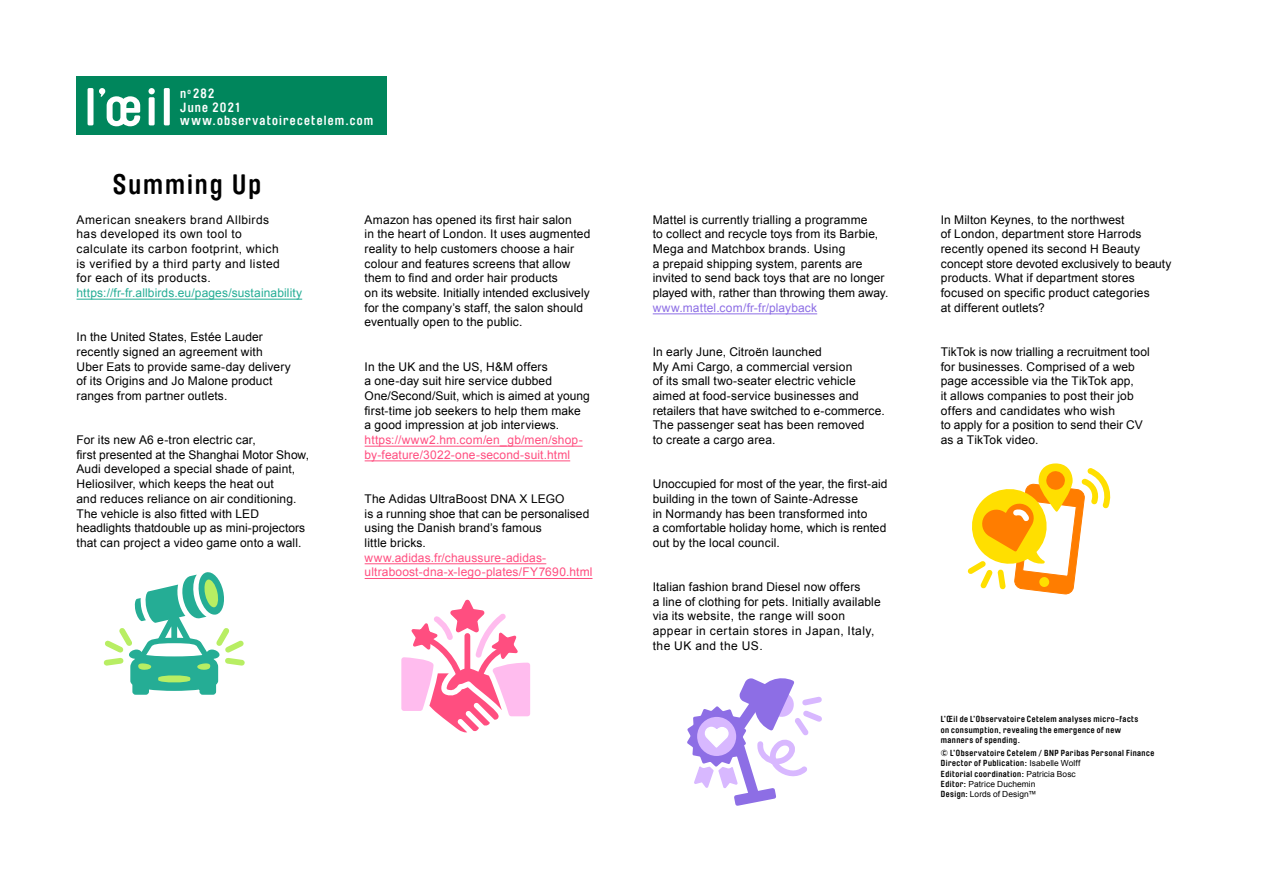
<style>
.page{position:relative;width:1263px;height:893px;background:#fff}
.page>*{position:absolute;margin:0;border:0;box-sizing:border-box;transform-origin:0 0}
.t1{font:700 27.75px "Brauer Neue";letter-spacing:.075em;color:#000}
.t2{font:700 13.2px/13.5px "Brauer Neue";letter-spacing:.09em;color:#fff}
.t3{font:12px/14.7px "Arial";letter-spacing:.01em;color:#000}
.t4{font:12px/14.7px "Arial";letter-spacing:.01em;color:#ff4e80}
.t5{font:12px/14.7px "Arial";letter-spacing:.035em;color:#000}
.t6{font:12px "Arial";letter-spacing:.01em;color:#25ad95}
.t7{font:12px "Arial";letter-spacing:.015em;color:#8d6ee5}
.t8{font:700 8.7px/10.2px "Brauer Neue";letter-spacing:.05em;color:#000}
.t9{font:8.4px/10.2px "Arial";letter-spacing:.005em;color:#000}
.s1{font-family:"Arial";font-weight:400;font-size:8.4px}
.s2{font-family:"Brauer Neue";font-weight:700;font-size:8.7px}
</style>
<div class="page">
<hr style="left:77px;top:299px;width:225px;height:1px;background:#25ad95">
<hr style="left:365px;top:446px;width:218px;height:1px;background:#ff4e80">
<hr style="left:365px;top:460px;width:205px;height:1px;background:#ff4e80">
<hr style="left:365px;top:563px;width:181px;height:1px;background:#ff4e80">
<hr style="left:365px;top:578px;width:227px;height:1px;background:#ff4e80">
<hr style="left:653px;top:313px;width:164px;height:1px;background:#8d6ee5">
<div style="left:77px;top:77px;width:310px;height:58px;background:#00865c"></div>
<svg style="left:88px;top:88px;width:82px;height:38px"></svg>
<svg style="left:103px;top:572px;width:142px;height:123px"></svg>
<svg style="left:401px;top:599px;width:129px;height:133px"></svg>
<svg style="left:687px;top:678px;width:135px;height:128px"></svg>
<svg style="left:967px;top:463px;width:144px;height:132px"></svg>
<p class="t2" style="left:180px;top:87px;width:195px">n<sup>o</sup> 282<br>June 2021 www.observatoirecetelem.com</p>
<h1 class="t1" style="left:113px;top:169px;width:150px">Summing Up</h1>
<p class="t5" style="left:77px;top:212px;width:205px">American sneakers brand Allbirds has developed its own tool to calculate its carbon footprint, which is verified by a third party and listed for each of its products.</p>
<p class="t6" style="left:77px;top:285px;width:227px">https://fr-fr.allbirds.eu/pages/sustainability</p>
<p class="t3" style="left:77px;top:330px;width:216px">In the United States, Estée Lauder recently signed an agreement with Uber Eats to provide same-day delivery of its Origins and Jo Malone product ranges from partner outlets.</p>
<p class="t3" style="left:77px;top:433px;width:234px">For its new A6 e-tron electric car,<br>first presented at the Shanghai Motor Show, Audi developed a special shade of paint, Heliosilver, which keeps the heat out<br>and reduces reliance on air conditioning.<br>The vehicle is also fitted with LED headlights thatdouble up as mini-projectors that can project a video game onto a wall.</p>
<p class="t3" style="left:365px;top:212px;width:227px">Amazon has opened its first hair salon<br>in the heart of London. It uses augmented reality to help customers choose a hair colour and features screens that allow them to find and order hair products<br>on its website. Initially intended exclusively for the company’s staff, the salon should eventually open to the public.</p>
<p class="t3" style="left:365px;top:359px;width:227px">In the UK and the US, H&amp;M offers<br>a one‑day suit hire service dubbed One/Second/Suit, which is aimed at young first-time job seekers to help them make a good impression at job interviews.</p>
<p class="t4" style="left:365px;top:433px;width:219px">https://www2.hm.com/en_gb/men/shop&shy;by-feature/3022-one-second-suit.html</p>
<p class="t3" style="left:365px;top:491px;width:226px">The Adidas UltraBoost DNA X LEGO<br>is a running shoe that can be personalised using the Danish brand’s famous<br>little bricks.</p>
<p class="t4" style="left:365px;top:550px;width:229px">www.adidas.fr/chaussure-adidas&shy;ultraboost-dna-x-lego-plates/FY7690.html</p>
<p class="t3" style="left:653px;top:212px;width:237px">Mattel is currently trialling a programme<br>to collect and recycle toys from its Barbie, Mega and Matchbox brands. Using<br>a prepaid shipping system, parents are invited to send back toys that are no longer played with, rather than throwing them away.</p>
<p class="t7" style="left:653px;top:300px;width:166px">www.mattel.com/fr-fr/playback</p>
<p class="t3" style="left:653px;top:344px;width:233px">In early June, Citroën launched<br>My Ami Cargo, a commercial version<br>of its small two-seater electric vehicle aimed at food‑service businesses and retailers that have switched to e-commerce.<br>The passenger seat has been removed<br>to create a cargo area.</p>
<p class="t3" style="left:653px;top:477px;width:236px">Unoccupied for most of the year, the first‑aid building in the town of Sainte‑Adresse<br>in Normandy has been transformed into<br>a comfortable holiday home, which is rented out by the local council.</p>
<p class="t3" style="left:653px;top:580px;width:229px">Italian fashion brand Diesel now offers<br>a line of clothing for pets. Initially available via its website, the range will soon appear in certain stores in Japan, Italy, the UK and the US.</p>
<p class="t3" style="left:941px;top:212px;width:232px">In Milton Keynes, to the northwest<br>of London, department store Harrods recently opened its second H Beauty concept store devoted exclusively to beauty products. What if department stores focused on specific product categories<br>at different outlets?</p>
<p class="t3" style="left:941px;top:344px;width:210px">TikTok is now trialling a recruitment tool for businesses. Comprised of a web page accessible via the TikTok app,<br>it allows companies to post their job offers and candidates who wish<br>to apply for a position to send their CV as a TikTok video.</p>
<p class="t8" style="left:941px;top:714px;width:199px">L’Œil de L’Observatoire Cetelem analyses micro‑facts on consumption, revealing the emergence of new manners of spending.</p>
<p class="t8" style="left:941px;top:748px;width:215px">© L’Observatoire Cetelem / BNP Paribas Personal Finance<br>Director of Publication: <span class="s1">Isabelle Wolff<br></span>Editorial coordination: <span class="s1">Patricia Bosc</span></p>
<p class="t9" style="left:941px;top:779px;width:97px"><span class="s2">Editor:</span> Patrice Duchemin<br><span class="s2">Design:</span> Lords of Design™</p>
</div>
